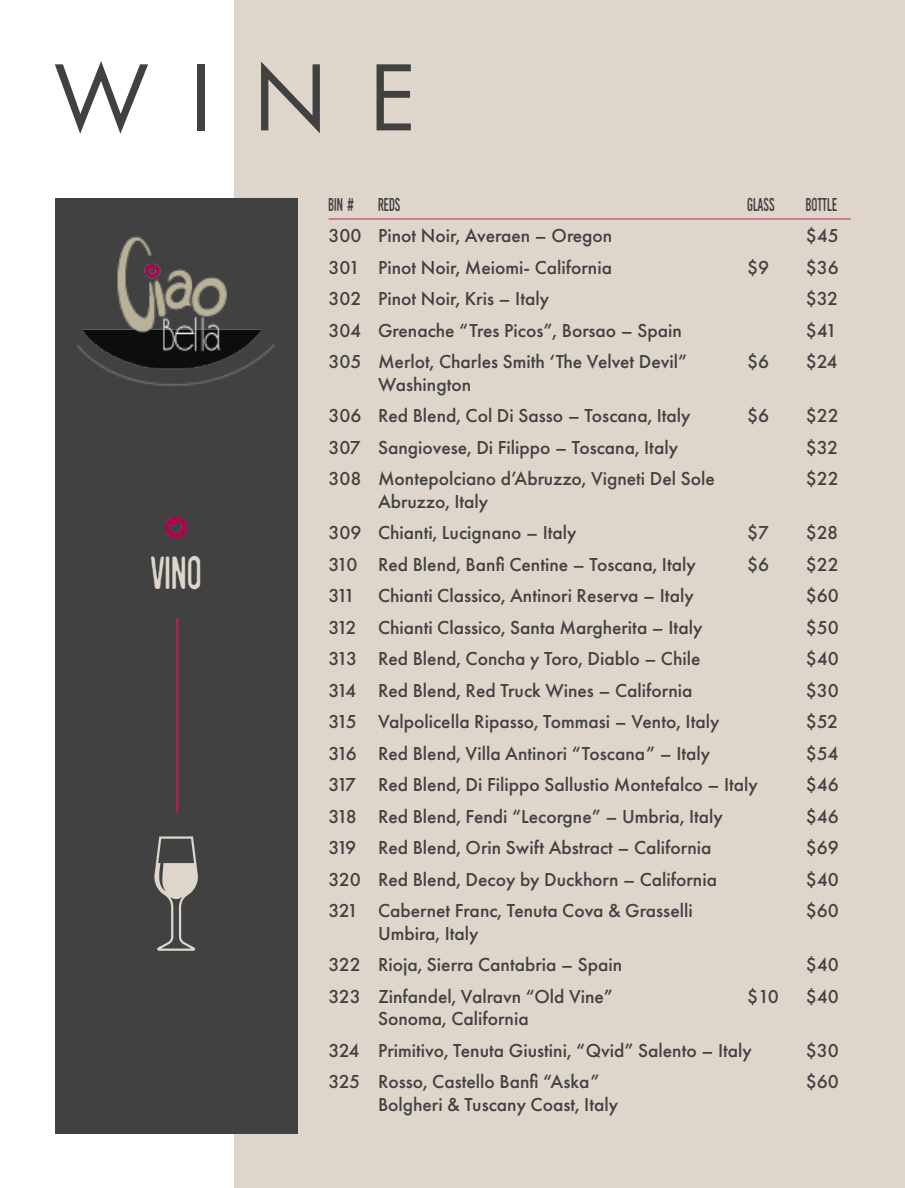
<style>
.page{position:relative;width:905px;height:1188px;background:#fff}
.page>*{position:absolute;margin:0;border:0;box-sizing:border-box;transform-origin:0 0}
.t1{font:99px "Futura PT";color:#414141}
.t2{font:45px "Kirkuvanpunainenkirsikka";color:#ded5cb}
.t3{font:500 19.5px "Futura PT";color:#414141}
.t4{font:18px "Kirkuvanpunainenkirsikka";color:#414141}
</style>
<div class="page">
<div style="left:234px;top:0;width:670px;height:1188px;background:#ded5cb"></div>
<div style="left:55px;top:198px;width:242px;height:936px;background:#414141"></div>
<img style="left:78px;top:236px;width:196px;height:150px">
<hr style="left:328px;top:219px;width:522px;height:1px;background:#b42154">
<hr style="left:176px;top:618px;width:2px;height:195px;background:#b42154">
<img style="left:166px;top:518px;width:21px;height:20px">
<svg style="left:154px;top:836px;width:44px;height:115px"></svg>
<p class="t1" style="left:54px;top:39px;width:363px">WINE</p>
<p class="t2" style="left:151px;top:548px;width:52px">VINO</p>
<p class="t4" style="left:328px;top:194px;width:27px">BIN #</p>
<p class="t4" style="left:378px;top:194px;width:24px">REDS</p>
<p class="t4" style="left:747px;top:194px;width:29px">GLASS</p>
<p class="t4" style="left:805px;top:194px;width:33px">BOTTLE</p>
<p class="t3" style="left:328px;top:224px;width:285px">300 Pinot Noir, Averaen – Oregon</p>
<p class="t3" style="left:805px;top:224px;width:35px">$45</p>
<p class="t3" style="left:328px;top:256px;width:285px">301 Pinot Noir, Meiomi- California</p>
<p class="t3" style="left:747px;top:256px;width:24px">$9</p>
<p class="t3" style="left:805px;top:256px;width:35px">$36</p>
<p class="t3" style="left:328px;top:287px;width:222px">302 Pinot Noir, Kris – Italy</p>
<p class="t3" style="left:805px;top:287px;width:34px">$32</p>
<p class="t3" style="left:328px;top:319px;width:355px">304 Grenache “Tres Picos”, Borsao – Spain</p>
<p class="t3" style="left:805px;top:319px;width:33px">$41</p>
<p class="t3" style="left:328px;top:350px;width:360px">305 Merlot, Charles Smith ‘The Velvet Devil”</p>
<p class="t3" style="left:747px;top:350px;width:24px">$6</p>
<p class="t3" style="left:805px;top:350px;width:33px">$24</p>
<p class="t3" style="left:378px;top:373px;width:95px">Washington</p>
<p class="t3" style="left:328px;top:404px;width:364px">306 Red Blend, Col Di Sasso – Toscana, Italy</p>
<p class="t3" style="left:747px;top:404px;width:24px">$6</p>
<p class="t3" style="left:805px;top:404px;width:35px">$22</p>
<p class="t3" style="left:328px;top:436px;width:351px">307 Sangiovese, Di Filippo – Toscana, Italy</p>
<p class="t3" style="left:805px;top:436px;width:34px">$32</p>
<p class="t3" style="left:328px;top:467px;width:388px">308 Montepolciano d’Abruzzo, Vigneti Del Sole</p>
<p class="t3" style="left:805px;top:467px;width:35px">$22</p>
<p class="t3" style="left:378px;top:490px;width:112px">Abruzzo, Italy</p>
<p class="t3" style="left:328px;top:521px;width:249px">309 Chianti, Lucignano – Italy</p>
<p class="t3" style="left:747px;top:521px;width:24px">$7</p>
<p class="t3" style="left:805px;top:521px;width:34px">$28</p>
<p class="t3" style="left:328px;top:553px;width:369px">310 Red Blend, Banfi Centine – Toscana, Italy</p>
<p class="t3" style="left:747px;top:553px;width:24px">$6</p>
<p class="t3" style="left:805px;top:553px;width:35px">$22</p>
<p class="t3" style="left:328px;top:584px;width:367px">311 Chianti Classico, Antinori Reserva – Italy</p>
<p class="t3" style="left:805px;top:584px;width:35px">$60</p>
<p class="t3" style="left:328px;top:616px;width:375px">312 Chianti Classico, Santa Margherita – Italy</p>
<p class="t3" style="left:805px;top:616px;width:35px">$50</p>
<p class="t3" style="left:328px;top:647px;width:373px">313 Red Blend, Concha y Toro, Diablo – Chile</p>
<p class="t3" style="left:805px;top:647px;width:35px">$40</p>
<p class="t3" style="left:328px;top:679px;width:365px">314 Red Blend, Red Truck Wines – California</p>
<p class="t3" style="left:805px;top:679px;width:35px">$30</p>
<p class="t3" style="left:328px;top:710px;width:392px">315 Valpolicella Ripasso, Tommasi – Vento, Italy</p>
<p class="t3" style="left:805px;top:710px;width:34px">$52</p>
<p class="t3" style="left:328px;top:742px;width:383px">316 Red Blend, Villa Antinori “Toscana” – Italy</p>
<p class="t3" style="left:805px;top:742px;width:34px">$54</p>
<p class="t3" style="left:328px;top:773px;width:431px">317 Red Blend, Di Filippo Sallustio Montefalco – Italy</p>
<p class="t3" style="left:805px;top:773px;width:35px">$46</p>
<p class="t3" style="left:328px;top:805px;width:396px">318 Red Blend, Fendi “Lecorgne” – Umbria, Italy</p>
<p class="t3" style="left:805px;top:805px;width:35px">$46</p>
<p class="t3" style="left:328px;top:836px;width:384px">319 Red Blend, Orin Swift Abstract – California</p>
<p class="t3" style="left:805px;top:836px;width:35px">$69</p>
<p class="t3" style="left:328px;top:868px;width:390px">320 Red Blend, Decoy by Duckhorn – California</p>
<p class="t3" style="left:805px;top:868px;width:35px">$40</p>
<p class="t3" style="left:328px;top:899px;width:366px">321 Cabernet Franc, Tenuta Cova &amp; Grasselli</p>
<p class="t3" style="left:805px;top:899px;width:35px">$60</p>
<p class="t3" style="left:378px;top:922px;width:102px">Umbira, Italy</p>
<p class="t3" style="left:328px;top:953px;width:295px">322 Rioja, Sierra Cantabria – Spain</p>
<p class="t3" style="left:805px;top:953px;width:35px">$40</p>
<p class="t3" style="left:328px;top:985px;width:286px">323 Zinfandel, Valravn “Old Vine”</p>
<p class="t3" style="left:747px;top:985px;width:33px">$10</p>
<p class="t3" style="left:805px;top:985px;width:35px">$40</p>
<p class="t3" style="left:378px;top:1007px;width:152px">Sonoma, California</p>
<p class="t3" style="left:328px;top:1039px;width:425px">324 Primitivo, Tenuta Giustini, “Qvid” Salento – Italy</p>
<p class="t3" style="left:805px;top:1039px;width:35px">$30</p>
<p class="t3" style="left:328px;top:1070px;width:272px">325 Rosso, Castello Banfi “Aska”</p>
<p class="t3" style="left:805px;top:1070px;width:35px">$60</p>
<p class="t3" style="left:378px;top:1093px;width:242px">Bolgheri &amp; Tuscany Coast, Italy</p>
</div>
